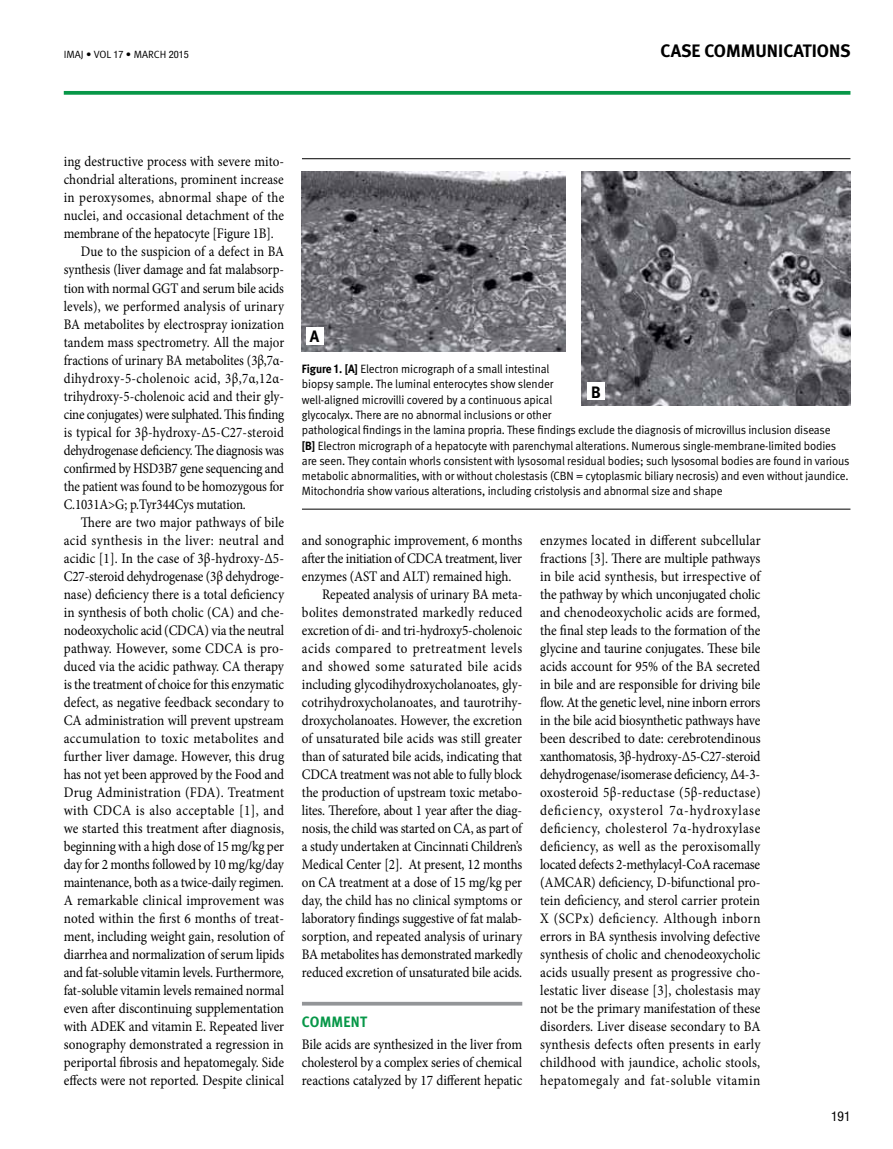
<style>
.page{position:relative;width:893px;height:1149px;background:#fff}
.page>*{position:absolute;margin:0;border:0;box-sizing:border-box;transform-origin:0 0}
.t1{font:700 18px "Meta";color:#000}
.t2{font:700 16.5px "Meta";color:#000}
.t3{font:700 15px "Meta";color:#079748;scale:.95 1}
.t4{font:14.55px/18px "Minion Pro";letter-spacing:-.005em;color:#000;text-align:justify;scale:.91 1}
.t5{font:14.55px/18px "Minion Pro";letter-spacing:-.005em;color:#000;text-align:justify;scale:.9 1}
.t6{font:14.55px/18px "Minion Pro";letter-spacing:-.005em;color:#000;text-align:justify;scale:.89 1}
.t7{font:14.55px "Minion Pro";letter-spacing:.015em;color:#000;scale:.91 1}
.t8{font:14.55px "Minion Pro";letter-spacing:.02em;color:#000;scale:.9 1}
.t9{font:14.55px "Minion Pro";letter-spacing:.03em;color:#000;scale:.89 1}
.t10{font:condensed 13.5px "Helvetica Neue";color:#000}
.t11{font:12px/15.3px "Meta Normal";letter-spacing:-.01em;color:#000;scale:.95 1}
.t12{font:10.5px "Meta Normal";color:#000}
.s1{font-family:"Helvetica Neue";font-stretch:condensed;font-size:10.2px}
.s2{font-family:"Meta";font-weight:700}
.s3{font-family:"Helvetica Neue";font-weight:700;font-stretch:condensed}
</style>
<div class="page">
<svg style="left:64px;top:91px;width:786px;height:4px;background:#189e54"></svg>
<hr style="left:302px;top:158px;width:548px;height:1px;background:#000">
<hr style="left:302px;top:508px;width:548px;height:1px;background:#000">
<svg style="left:302px;top:1001px;width:220px;height:4px"></svg>
<img style="left:302px;top:171px;width:263px;height:180px">
<img style="left:581px;top:171px;width:269px;height:234px">
<div style="left:588px;top:382px;width:17px;height:18px;background:#fff"></div>
<div style="left:306px;top:327px;width:17px;height:18px;background:#fff"></div>
<p class="t12" style="left:64px;top:48px;width:127px">IMAJ • VOL <span class="s1">17</span> • march <span class="s1">2015</span></p>
<p class="t1" style="left:661px;top:40px;width:192px">CASE COMMUNICATIONS</p>
<p class="t5" style="left:64px;top:153px;width:246px">ing destructive process with severe mito-</p>
<p class="t8" style="left:64px;top:188px;width:246px">in peroxysomes, abnormal shape of the</p>
<p class="t5" style="left:64px;top:207px;width:246px">nuclei, and occasional detachment of the</p>
<p class="t5" style="left:64px;top:225px;width:235px">membrane of the hepatocyte [Figure . [B1</p>
<p class="t6" style="left:81px;top:243px;width:230px">Due to the suspicion of a defect in BA</p>
<p class="t6" style="left:64px;top:279px;width:249px">tion with normal GGT and serum bile acids</p>
<p class="t5" style="left:64px;top:171px;width:246px">chondrial alterations, prominent increase</p>
<p class="t6" style="left:64px;top:261px;width:249px">synthesis (liver damage and fat malabsorp-</p>
<p class="t6" style="left:64px;top:297px;width:249px">levels ,) we performed analysis of urinary BA metabolites by electrospray ionization tandem mass spectrometry. All the major</p>
<p class="t6" style="left:64px;top:351px;width:249px">fractions of urinary BA metabolites β3( , 7 -α</p>
<p class="t9" style="left:64px;top:368px;width:249px">dihydroxy-5-cholenoic acid β3, ,7α,12 -α</p>
<p class="t6" style="left:64px;top:387px;width:249px">trihydroxy-5-cholenoic acid and their gly-</p>
<p class="t6" style="left:64px;top:405px;width:249px">cine conjugates) were sulphated. This finding</p>
<p class="t6" style="left:64px;top:423px;width:249px">is typical for -β3 hydroxy Δ- 5-C27-steroid dehydrogenase deficiency. The diagnosis was confirmed by HSD 7B3 gene sequencing and the patient was found to be homozygous for C.1031A G&gt; .p; Tyr344Cys mutation.</p>
<p class="t4" style="left:64px;top:513px;width:244px;text-indent:17px">There are two major pathways of bile acid synthesis in the liver: neutral and acidic I n.]1[ the case of -β3 hydroxy Δ- 5-</p>
<p class="t4" style="left:64px;top:585px;width:244px">nase) deficiency there ais total deficiency</p>
<p class="t4" style="left:64px;top:567px;width:244px">C27-steroid dehydrogenase β3( dehydroge-</p>
<p class="t4" style="left:64px;top:621px;width:244px">nodeoxycholic acid (CDCA) via the neutral</p>
<p class="t4" style="left:64px;top:603px;width:244px">in synthesis of both cholic (CA) and che-</p>
<p class="t4" style="left:64px;top:657px;width:243px">duced via the acidic pathway. CA therapy</p>
<p class="t7" style="left:64px;top:638px;width:243px">pathway. However, some CDCA is pro-</p>
<p class="t4" style="left:64px;top:675px;width:244px">is the treatment of choice for this enzymatic defect, as negative feedback secondary to CA administration will prevent upstream accumulation to toxic metabolites and further liver damage. However, this drug has not yet been approved by the Food and Drug Administration (FDA .) Treatment with CDCA is also acceptable [ ,]1 and we started this treatment after diagnosis, beginning with a high dose of 15 mg/kg per day for 2 months followed by 10 mg/kg/day maintenance, both as a twice-daily regimen.<br>A remarkable clinical improvement was</p>
<p class="t4" style="left:64px;top:927px;width:244px">ment, including weight gain, resolution of</p>
<p class="t4" style="left:64px;top:909px;width:244px">noted within the first 6 months of treat-</p>
<p class="t4" style="left:64px;top:945px;width:244px">diarrhea and normalization of serum lipids and fat-soluble vitamin levels. Furthermore, fat-soluble vitamin levels remained normal even after discontinuing supplementation with ADEK and vitamin .E Repeated liver sonography demonstrated a regression in periportal fibrosis and hepatomegaly. Side effects were not reported. Despite clinical</p>
<p class="t2" style="left:310px;top:327px;width:11px">A</p>
<p class="t11" style="left:302px;top:361px;width:578px"><span class="s2">FIGURE</span> <span class="s3">1</span><span class="s2">. A[ ]</span> Electron micrograph of a small intestinal<br>biopsy sample. The luminal enterocytes show slender<br>well-aligned microvilli covered by a continuous apical<br>glycocalyx. There are no abnormal inclusions or other<br>pathological findings in the lamina propria. These findings exclude the diagnosis of microvillus inclusion disease<br><span class="s2">B[ ]</span> Electron micrograph of a hepatocyte with parenchymal alterations. Numerous single-membrane-limited bodies are seen. They contain whorls consistent with lysosomal residual bodies; such lysosomal bodies are found in various metabolic abnormalities, with or without cholestasis (CBN = cytoplasmic biliary necrosis) and even without jaundice.<br>Mitochondria show various alterations, including cristolysis and abnormal size and shape</p>
<p class="t2" style="left:591px;top:382px;width:11px">B</p>
<p class="t4" style="left:302px;top:531px;width:244px">and sonographic improvement 6, months after the initiation of CDCA treatment, liver enzymes (AST and ALT) remained high.</p>
<p class="t8" style="left:302px;top:602px;width:246px">bolites demonstrated markedly reduced</p>
<p class="t5" style="left:322px;top:585px;width:224px">Repeated analysis of urinary BA meta-</p>
<p class="t5" style="left:302px;top:621px;width:246px">excretion of di- and tri-hydroxy5-cholenoic acids compared to pretreatment levels and showed some saturated bile acids</p>
<p class="t5" style="left:302px;top:675px;width:246px">including glycodihydroxycholanoates, gly-</p>
<p class="t5" style="left:302px;top:729px;width:246px">of unsaturated bile acids was still greater than of saturated bile acids, indicating that CDCA treatment was not able to fully block</p>
<p class="t5" style="left:302px;top:819px;width:246px">nosis, the child was started on CA as, part of</p>
<p class="t5" style="left:302px;top:693px;width:246px">cotrihydroxycholanoates, and taurotrihy-</p>
<p class="t5" style="left:302px;top:711px;width:246px">droxycholanoates. However, the excretion</p>
<p class="t5" style="left:302px;top:783px;width:246px">the production of upstream toxic metabo-</p>
<p class="t5" style="left:302px;top:801px;width:246px">lites. Therefore, about 1 year after the diag-</p>
<p class="t5" style="left:302px;top:837px;width:246px">a study undertaken at Cincinnati Childrens’ Medical Center .]2[ At present, 12 months on CA treatment at a dose of 15 mg/kg per day, the child has no clinical symptoms or</p>
<p class="t5" style="left:302px;top:927px;width:246px">sorption, and repeated analysis of urinary</p>
<p class="t5" style="left:302px;top:909px;width:246px">laboratory findings suggestive of fat malab-</p>
<p class="t5" style="left:302px;top:945px;width:246px">BA metabolites has demonstrated markedly reduced excretion of unsaturated bile acids.</p>
<p class="t3" style="left:302px;top:1012px;width:30px">COMMENT</p>
<p class="t4" style="left:302px;top:1035px;width:244px">Bile acids are synthesized in the liver from cholesterol by a complex series of chemical reactions catalyzed by 17 different hepatic</p>
<p class="t4" style="left:540px;top:531px;width:244px">enzymes located in different subcellular fractions .]3[ There are multiple pathways in bile acid synthesis, but irrespective of the pathway by which unconjugated cholic and chenodeoxycholic acids are formed, the final step leads to the formation of the glycine and taurine conjugates. These bile acids account for 95% of the BA secreted in bile and are responsible for driving bile flow. At the genetic level, nine inborn errors in the bile acid biosynthetic pathways have been described to date: cerebrotendinous xanthomatosis -β3, hydroxy Δ- 5-C27-steroid dehydrogenase/isomerase deficiency Δ, 4-3- oxosteroid -β5 reductase ( -β5 reductase( deficiency, oxysterol -α7 hydroxylase deficiency, cholesterol -α7 hydroxylase deficiency, as well as the peroxisomally located defects 2-methylacyl-CoA racemase</p>
<p class="t4" style="left:540px;top:891px;width:243px">tein deficiency, and sterol carrier protein</p>
<p class="t4" style="left:540px;top:873px;width:244px">(AMCAR) deficiency D, -bifunctional pro-</p>
<p class="t4" style="left:540px;top:909px;width:244px">X (SCPx) deficiency. Although inborn errors in BA synthesis involving defective synthesis of cholic and chenodeoxycholic</p>
<p class="t7" style="left:540px;top:980px;width:243px">lestatic liver disease ,]3[ cholestasis may</p>
<p class="t4" style="left:540px;top:963px;width:244px">acids usually present as progressive cho-</p>
<p class="t4" style="left:540px;top:999px;width:244px">not be the primary manifestation of these disorders. Liver disease secondary to BA synthesis defects often presents in early childhood with jaundice, acholic stools, hepatomegaly and fat-soluble vitamin</p>
<p class="t10" style="left:831px;top:1108px;width:21px">191</p>
</div>
